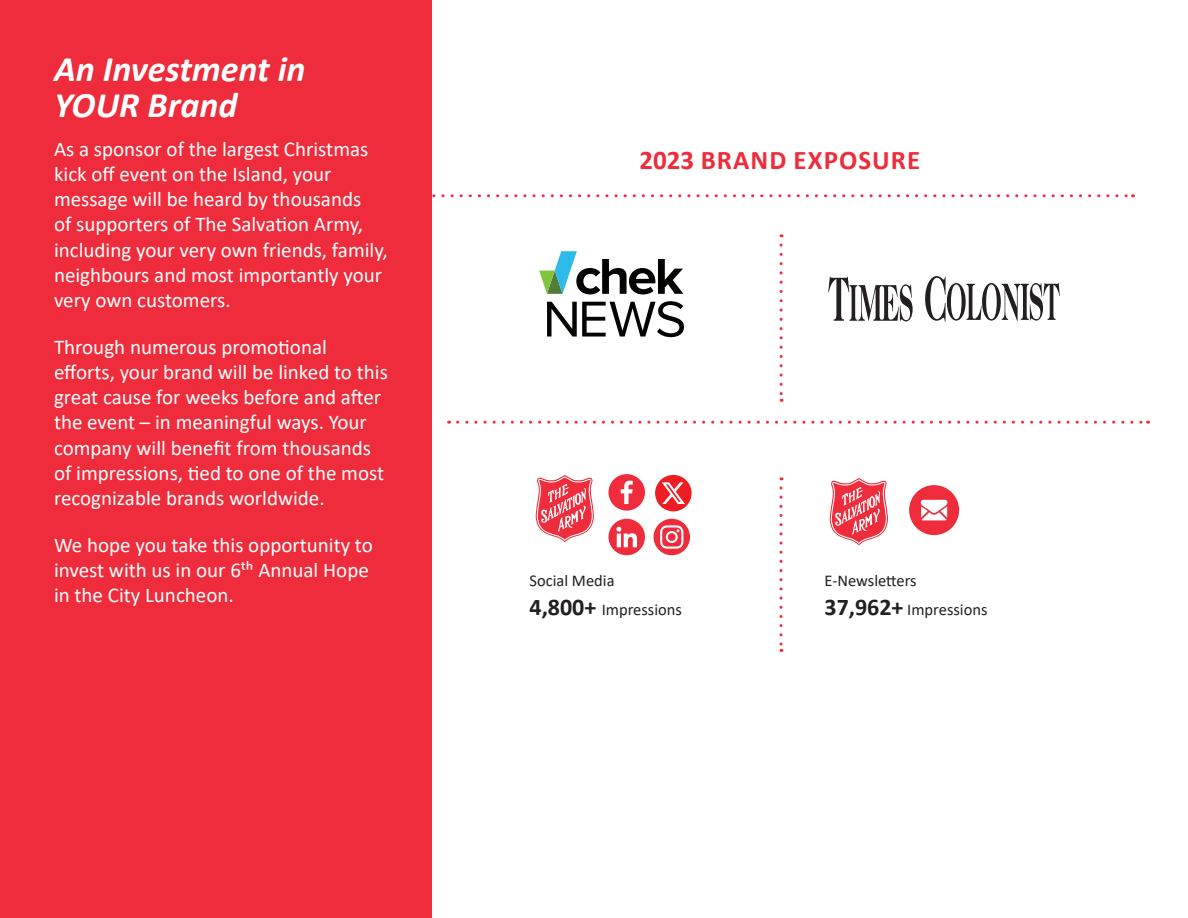
<style>
.page{position:relative;width:1188px;height:918px;background:#fff}
.page>*{position:absolute;margin:0;border:0;box-sizing:border-box;transform-origin:0 0}
.t1{font:italic 700 36px/36px "Calibri";color:#fff}
.t2{font:700 27px "Calibri";letter-spacing:.04em;color:#ee2c3b}
.t3{font:21px/25.2px "Calibri";color:#fff}
.t4{font:16.5px/28.8px "Calibri";color:#231f20}
.s1{font-weight:700;font-size:24px}
</style>
<div class="page">
<div style="left:0;top:0;width:432px;height:918px;background:#ee2c3b"></div>
<div style="left:909px;top:485px;width:50px;height:50px;background:#ee2c3b;border-radius:50%"></div>
<svg style="left:921px;top:500px;width:26px;height:20px"></svg>
<svg style="left:608px;top:474px;width:37px;height:37px"></svg>
<svg style="left:654px;top:519px;width:36px;height:36px"></svg>
<svg style="left:608px;top:519px;width:37px;height:36px"></svg>
<svg style="left:780px;top:245px;width:3px;height:157px"></svg>
<svg style="left:779px;top:488px;width:3px;height:164px"></svg>
<svg style="left:458px;top:421px;width:691px;height:3px"></svg>
<svg style="left:535px;top:475px;width:59px;height:68px"></svg>
<svg style="left:829px;top:479px;width:59px;height:67px"></svg>
<svg style="left:434px;top:194px;width:699px;height:3px"></svg>
<svg style="left:547px;top:301px;width:137px;height:36px"></svg>
<svg style="left:539px;top:251px;width:144px;height:43px"></svg>
<svg style="left:925px;top:276px;width:135px;height:46px"></svg>
<svg style="left:828px;top:277px;width:85px;height:44px"></svg>
<div style="left:655px;top:475px;width:37px;height:36px;background:#ee1d23;border-radius:50%"></div>
<svg style="left:662px;top:482px;width:23px;height:22px"></svg>
<h1 class="t1" style="left:54px;top:50px;width:253px">An Investment in<br>YOUR Brand</h1>
<p class="t3" style="left:54px;top:136px;width:335px">As a sponsor of the largest Christmas kick off event on the Island, your message will be heard by thousands<br>of supporters of The Salvation Army, including your very own friends, family, neighbours and most importantly your very own customers.</p>
<p class="t3" style="left:54px;top:334px;width:335px">Through numerous promotional efforts, your brand will be linked to this great cause for weeks before and after the event – in meaningful ways. Your company will benefit from thousands of impressions, tied to one of the most recognizable brands worldwide.</p>
<p class="t3" style="left:54px;top:532px;width:320px">We hope you take this opportunity to invest with us in our 6th Annual Hope in the City Luncheon.</p>
<p class="t2" style="left:639px;top:141px;width:283px">2023 BRAND EXPOSURE</p>
<p class="t4" style="left:530px;top:566px;width:154px">Social Media<br><span class="s1">4,800+</span> Impressions</p>
<p class="t4" style="left:825px;top:566px;width:164px">E-Newsletters<br><span class="s1">37,962+</span> Impressions</p>
</div>
